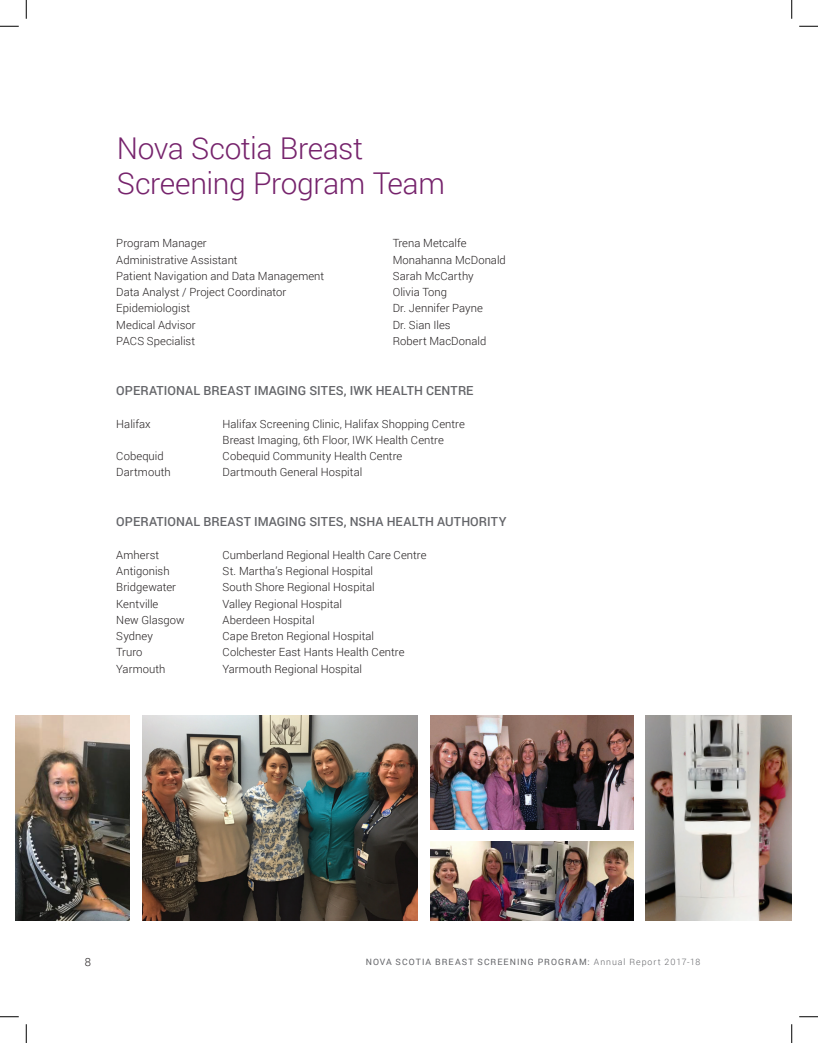
<style>
.page{position:relative;width:818px;height:1043px;background:#fff}
.page>*{position:absolute;margin:0;border:0;box-sizing:border-box;transform-origin:0 0}
.t1{font:300 30px/35px "Roboto";letter-spacing:-.015em;color:#76236c}
.t2{font:500 12.5px "Roboto";letter-spacing:.005em;color:#646569}
.t3{font:300 11.25px/16.2px "Roboto";letter-spacing:.005em;color:#231f20}
.t4{font:8.75px "Roboto";letter-spacing:.12em;color:#646569}
.s1{font-weight:300}
</style>
<div class="page">
<img style="left:142px;top:715px;width:275px;height:205px">
<img style="left:430px;top:841px;width:203px;height:79px">
<img style="left:645px;top:715px;width:146px;height:205px">
<img style="left:430px;top:715px;width:203px;height:114px">
<img style="left:15px;top:715px;width:115px;height:205px">
<svg style="left:0;top:25px;width:19px;height:2px"></svg>
<svg style="left:799px;top:25px;width:19px;height:2px"></svg>
<svg style="left:0;top:1016px;width:19px;height:1px"></svg>
<svg style="left:799px;top:1016px;width:19px;height:1px"></svg>
<svg style="left:25px;top:0;width:2px;height:19px"></svg>
<svg style="left:25px;top:1024px;width:2px;height:18px"></svg>
<svg style="left:791px;top:0;width:1px;height:19px"></svg>
<svg style="left:791px;top:1024px;width:1px;height:18px"></svg>
<h1 class="t1" style="left:117px;top:130px;width:329px">Nova Scotia Breast<br>Screening Program Team</h1>
<p class="t3" style="left:116px;top:235px;width:92px">Program Manager</p>
<p class="t3" style="left:392px;top:235px;width:75px">Trena Metcalfe</p>
<p class="t3" style="left:116px;top:251px;width:123px">Administrative Assistant</p>
<p class="t3" style="left:392px;top:251px;width:115px">Monahanna McDonald</p>
<p class="t3" style="left:116px;top:267px;width:209px">Patient Navigation and Data Management</p>
<p class="t3" style="left:392px;top:267px;width:82px">Sarah McCarthy</p>
<p class="t3" style="left:116px;top:284px;width:171px">Data Analyst / Project Coordinator</p>
<p class="t3" style="left:392px;top:284px;width:56px">Olivia Tong</p>
<p class="t3" style="left:116px;top:300px;width:75px">Epidemiologist</p>
<p class="t3" style="left:392px;top:300px;width:92px">Dr. Jennifer Payne</p>
<p class="t3" style="left:116px;top:316px;width:81px">Medical Advisor</p>
<p class="t3" style="left:392px;top:316px;width:59px">Dr. Sian Iles</p>
<p class="t3" style="left:116px;top:332px;width:80px">PACS Specialist</p>
<p class="t3" style="left:392px;top:332px;width:95px">Robert MacDonald</p>
<p class="t2" style="left:116px;top:382px;width:359px">OPERATIONAL BREAST IMAGING SITES, IWK HEALTH CENTRE</p>
<p class="t3" style="left:116px;top:415px;width:36px">Halifax</p>
<p class="t3" style="left:222px;top:415px;width:244px">Halifax Screening Clinic, Halifax Shopping Centre<br>Breast Imaging, 6th Floor, IWK Health Centre</p>
<p class="t3" style="left:116px;top:447px;width:49px">Cobequid</p>
<p class="t3" style="left:222px;top:447px;width:181px">Cobequid Community Health Centre</p>
<p class="t3" style="left:116px;top:464px;width:56px">Dartmouth</p>
<p class="t3" style="left:222px;top:464px;width:141px">Dartmouth General Hospital</p>
<p class="t2" style="left:116px;top:513px;width:391px">OPERATIONAL BREAST IMAGING SITES, NSHA HEALTH AUTHORITY</p>
<p class="t3" style="left:116px;top:546px;width:44px">Amherst</p>
<p class="t3" style="left:222px;top:546px;width:205px">Cumberland Regional Health Care Centre</p>
<p class="t3" style="left:116px;top:562px;width:55px">Antigonish</p>
<p class="t3" style="left:222px;top:562px;width:152px">St. Martha’s Regional Hospital</p>
<p class="t3" style="left:116px;top:579px;width:61px">Bridgewater</p>
<p class="t3" style="left:222px;top:579px;width:153px">South Shore Regional Hospital</p>
<p class="t3" style="left:116px;top:595px;width:44px">Kentville</p>
<p class="t3" style="left:222px;top:595px;width:121px">Valley Regional Hospital</p>
<p class="t3" style="left:116px;top:611px;width:70px">New Glasgow</p>
<p class="t3" style="left:222px;top:611px;width:93px">Aberdeen Hospital</p>
<p class="t3" style="left:116px;top:627px;width:38px">Sydney</p>
<p class="t3" style="left:222px;top:627px;width:153px">Cape Breton Regional Hospital</p>
<p class="t3" style="left:116px;top:644px;width:28px">Truro</p>
<p class="t3" style="left:222px;top:644px;width:183px">Colchester East Hants Health Centre</p>
<p class="t3" style="left:116px;top:660px;width:51px">Yarmouth</p>
<p class="t3" style="left:222px;top:660px;width:141px">Yarmouth Regional Hospital</p>
<p class="t3" style="left:85px;top:953px;width:8px">8</p>
<p class="t4" style="left:365px;top:956px;width:336px">NOVA SCOTIA BREAST SCREENING PROGRAM: <span class="s1">Annual Report 2017-18</span></p>
</div>
